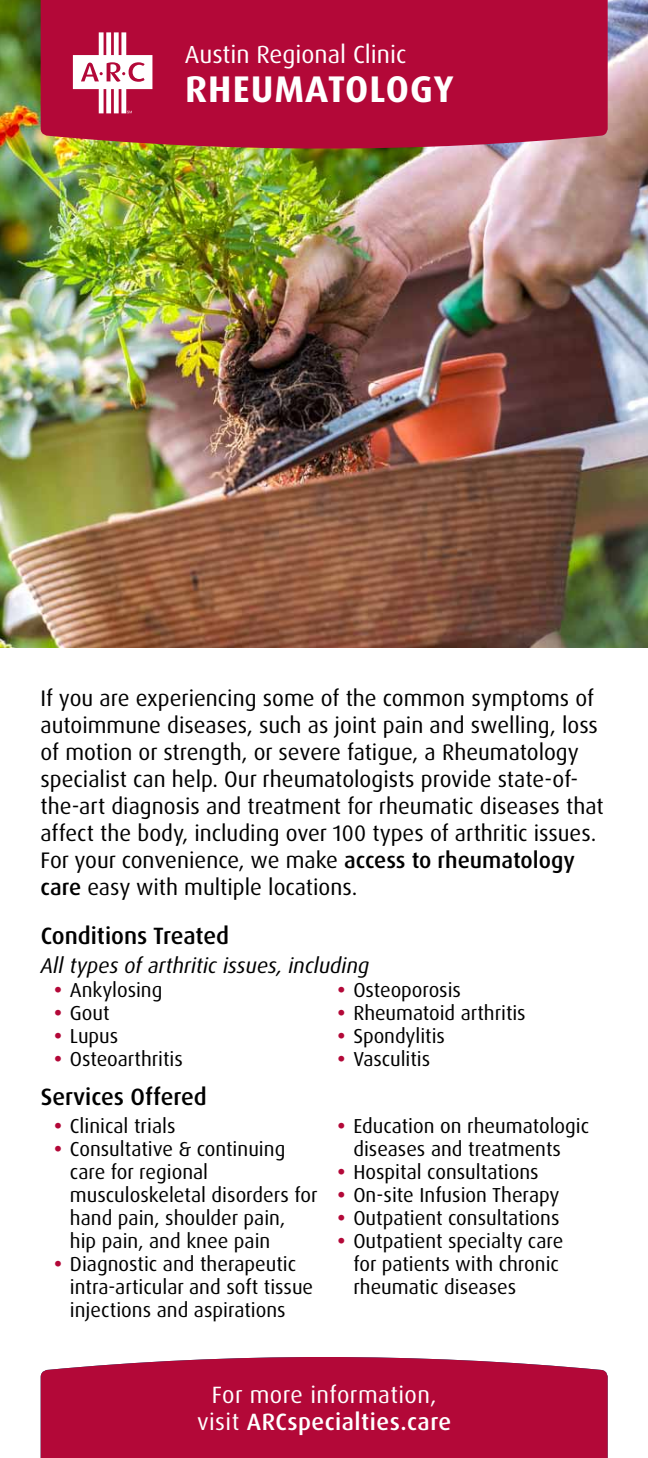
<style>
.page{position:relative;width:648px;height:1458px;background:#fff}
.page>*{position:absolute;margin:0;border:0;box-sizing:border-box;transform-origin:0 0}
.HEADER-SPECIALTY{font:700 37.12px "Dax Pro";letter-spacing:.03em;color:#fff}
.HEADER-SPECIALTY-2{font:24.75px "Dax Pro";color:#fff}
.t1{font:23.62px/27px "Dax Pro";letter-spacing:.02em;color:#fff;text-align:center}
.HEADER-CONDITIONS{font:500 23.62px "Dax Pro";color:#000}
.BODY_COPY{font:22.5px/27px "Dax Pro";color:#000}
.BODY_COPY-light_ital{font:italic 21.38px "Dax Pro";color:#000}
.t2{font:20.25px/22.9px "Dax Pro";color:#000}
.s1{font-weight:500}
.s2{font-weight:700;color:#b30838}
</style>
<div class="page">
<img style="left:0;top:0;width:648px;height:648px">
<div style="left:41px;top:1357px;width:567px;height:101px;background:#b30838"></div>
<div style="left:41px;top:0;width:567px;height:153px;background:#b30838"></div>
<svg style="left:73px;top:32px;width:79px;height:81px"></svg>
<p class="HEADER-SPECIALTY-2" style="left:185px;top:39px;width:223px">Austin Regional Clinic</p>
<p class="HEADER-SPECIALTY" style="left:185px;top:65px;width:270px">RHEUMATOLOGY</p>
<p class="BODY_COPY" style="left:40px;top:685px;width:565px">If you are experiencing some of the common symptoms of autoimmune diseases, such as joint pain and swelling, loss of motion or strength, or severe fatigue, a Rheumatology specialist can help. Our rheumatologists provide state-of&shy;the-art diagnosis and treatment for rheumatic diseases that affect the body, including over 100 types of arthritic issues.<br>For your convenience, we make <span class="s1">access to rheumatology care</span> easy with multiple locations.</p>
<p class="HEADER-CONDITIONS" style="left:41px;top:920px;width:190px">Conditions Treated</p>
<p class="BODY_COPY-light_ital" style="left:41px;top:952px;width:330px">All types of arthritic issues, including</p>
<p class="t2" style="left:54px;top:978px;width:110px"><span class="s2">•</span> Ankylosing</p>
<p class="t2" style="left:54px;top:1001px;width:57px"><span class="s2">•</span> Gout</p>
<p class="t2" style="left:54px;top:1024px;width:66px"><span class="s2">•</span> Lupus</p>
<p class="t2" style="left:54px;top:1047px;width:130px"><span class="s2">•</span> Osteoarthritis</p>
<p class="t2" style="left:338px;top:978px;width:125px"><span class="s2">•</span> Osteoporosis</p>
<p class="t2" style="left:338px;top:1001px;width:190px"><span class="s2">•</span> Rheumatoid arthritis</p>
<p class="t2" style="left:338px;top:1024px;width:109px"><span class="s2">•</span> Spondylitis</p>
<p class="t2" style="left:338px;top:1047px;width:94px"><span class="s2">•</span> Vasculitis</p>
<p class="HEADER-CONDITIONS" style="left:41px;top:1082px;width:168px">Services Offered</p>
<p class="t2" style="left:54px;top:1115px;width:123px"><span class="s2">•</span> Clinical trials</p>
<p class="t2" style="left:70px;top:1138px;width:249px;text-indent:-16px"><span class="s2">•</span> Consultative &amp; continuing care for regional musculoskeletal disorders for hand pain, shoulder pain,<br>hip pain, and knee pain</p>
<p class="t2" style="left:70px;top:1253px;width:245px;text-indent:-16px"><span class="s2">•</span> Diagnostic and therapeutic intra-articular and soft tissue injections and aspirations</p>
<p class="t2" style="left:353px;top:1115px;width:237px;text-indent:-16px"><span class="s2">•</span> Education on rheumatologic diseases and treatments</p>
<p class="t2" style="left:338px;top:1161px;width:203px"><span class="s2">•</span> Hospital consultations</p>
<p class="t2" style="left:338px;top:1184px;width:223px"><span class="s2">•</span> On-site Infusion Therapy</p>
<p class="t2" style="left:338px;top:1207px;width:223px"><span class="s2">•</span> Outpatient consultations</p>
<p class="t2" style="left:353px;top:1230px;width:211px;text-indent:-16px"><span class="s2">•</span> Outpatient specialty care for patients with chronic rheumatic diseases</p>
<p class="t1" style="left:197px;top:1382px;width:256px">For more information, visit <span class="s1">ARCspecialties.care</span></p>
</div>
